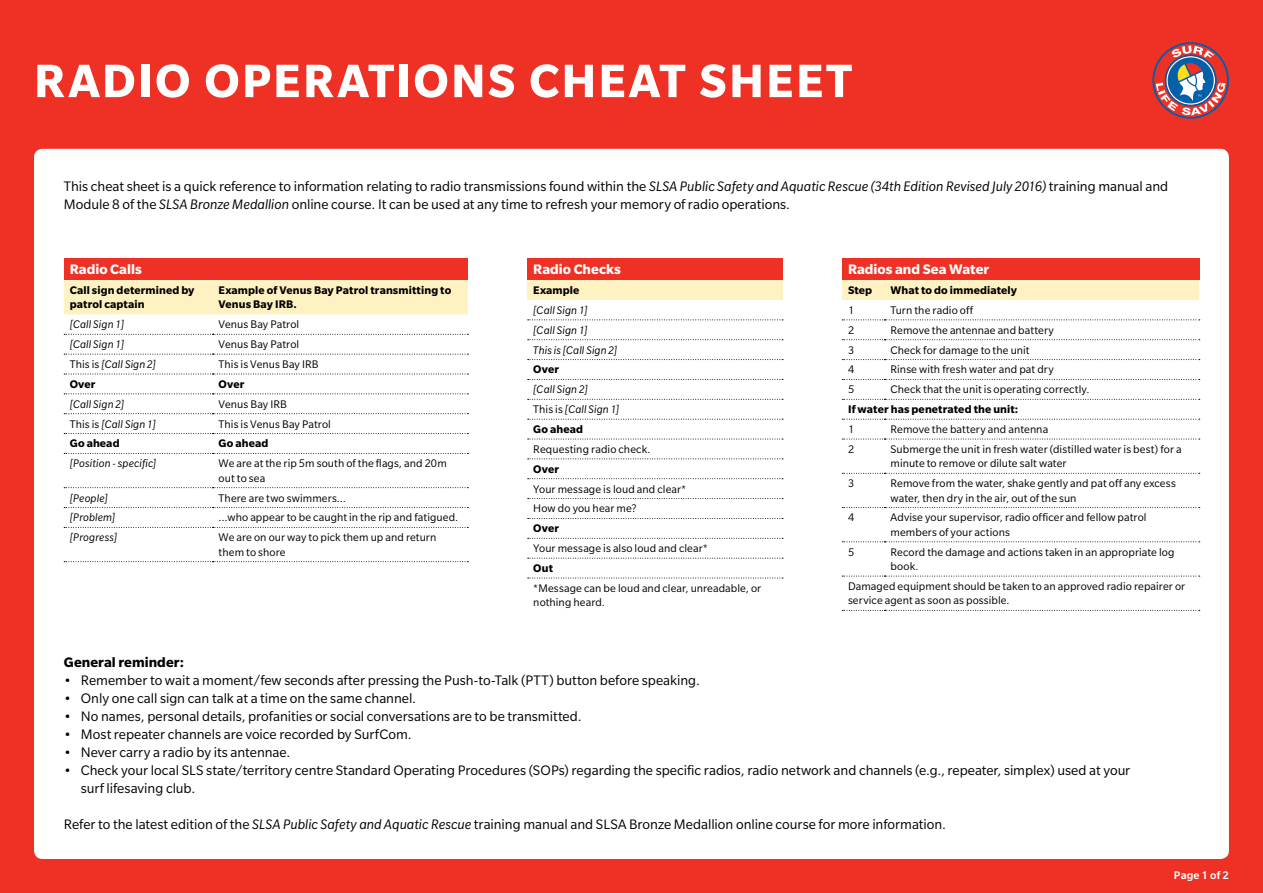
<style>
.page{position:relative;width:1263px;height:893px;background:#ee3124}
.page>*{position:absolute;margin:0;border:0;box-sizing:border-box;transform-origin:0 0}
.t1{font:700 51px "Slate Std";letter-spacing:.045em;color:#fff}
.t2{font:15px/18px "Slate Std";color:#000}
.t3{font:700 15px "Slate Std";letter-spacing:.005em;color:#fff}
.t4{font:700 15px "Slate Std";letter-spacing:.005em;color:#000}
.t5{font:12px/14.4px "Slate Std";letter-spacing:.01em;color:#000}
.t6{font:italic 12px/19.8px "Slate Std";letter-spacing:.01em;color:#000}
.t7{font:700 12px/14.4px "Slate Std";letter-spacing:.01em;color:#000}
.t8{font:500 12px "Slate Std";letter-spacing:.01em;color:#fff}
.s1{font-style:italic}
.s2{font-style:normal}
.s3{font-weight:700;font-style:normal}
</style>
<div class="page">
<div style="left:34px;top:149px;width:1195px;height:710px;background:#fff;border-radius:9px"></div>
<svg style="left:1152px;top:42px;width:77px;height:77px"></svg>
<div style="left:64px;top:258px;width:404px;height:22px;background:#ee3124"></div>
<div style="left:64px;top:280px;width:404px;height:34px;background:#fff2c2"></div>
<svg style="left:64px;top:334px;width:404px;height:1px"></svg>
<svg style="left:64px;top:354px;width:404px;height:1px"></svg>
<svg style="left:64px;top:374px;width:404px;height:1px"></svg>
<svg style="left:64px;top:393px;width:404px;height:1px"></svg>
<svg style="left:64px;top:413px;width:404px;height:1px"></svg>
<svg style="left:64px;top:433px;width:404px;height:1px"></svg>
<svg style="left:64px;top:453px;width:404px;height:1px"></svg>
<svg style="left:64px;top:487px;width:404px;height:1px"></svg>
<svg style="left:64px;top:507px;width:404px;height:1px"></svg>
<svg style="left:64px;top:527px;width:404px;height:1px"></svg>
<svg style="left:64px;top:561px;width:404px;height:1px"></svg>
<div style="left:842px;top:258px;width:357px;height:22px;background:#ee3124"></div>
<div style="left:842px;top:280px;width:357px;height:20px;background:#fff2c2"></div>
<svg style="left:842px;top:319px;width:358px;height:1px"></svg>
<svg style="left:842px;top:339px;width:358px;height:1px"></svg>
<svg style="left:842px;top:359px;width:358px;height:1px"></svg>
<svg style="left:842px;top:379px;width:358px;height:1px"></svg>
<svg style="left:842px;top:610px;width:358px;height:1px"></svg>
<svg style="left:842px;top:399px;width:358px;height:1px"></svg>
<svg style="left:842px;top:419px;width:358px;height:1px"></svg>
<svg style="left:842px;top:439px;width:358px;height:1px"></svg>
<svg style="left:842px;top:473px;width:358px;height:1px"></svg>
<svg style="left:842px;top:507px;width:358px;height:1px"></svg>
<svg style="left:842px;top:541px;width:358px;height:1px"></svg>
<svg style="left:842px;top:576px;width:358px;height:1px"></svg>
<div style="left:527px;top:258px;width:255px;height:22px;background:#ee3124"></div>
<div style="left:527px;top:280px;width:255px;height:20px;background:#fff2c2"></div>
<svg style="left:528px;top:319px;width:255px;height:1px"></svg>
<svg style="left:528px;top:339px;width:255px;height:1px"></svg>
<svg style="left:528px;top:359px;width:255px;height:1px"></svg>
<svg style="left:528px;top:379px;width:255px;height:1px"></svg>
<svg style="left:528px;top:399px;width:255px;height:1px"></svg>
<svg style="left:528px;top:419px;width:255px;height:1px"></svg>
<svg style="left:528px;top:439px;width:255px;height:1px"></svg>
<svg style="left:528px;top:458px;width:255px;height:1px"></svg>
<svg style="left:528px;top:478px;width:255px;height:1px"></svg>
<svg style="left:528px;top:498px;width:255px;height:1px"></svg>
<svg style="left:528px;top:518px;width:255px;height:1px"></svg>
<svg style="left:528px;top:538px;width:255px;height:1px"></svg>
<svg style="left:528px;top:558px;width:255px;height:1px"></svg>
<svg style="left:528px;top:578px;width:255px;height:1px"></svg>
<h1 class="t1" style="left:34px;top:53px;width:820px">RADIO OPERATIONS CHEAT SHEET</h1>
<p class="t2" style="left:64px;top:177px;width:1106px">This cheat sheet is a quick reference to information relating to radio transmissions found within the <span class="s1">SLSA Public Safety and Aquatic Rescue (34th Edition Revised July 2016)</span> training manual and<br>Module 8 of the <span class="s1">SLSA Bronze Medallion</span> online course. It can be used at any time to refresh your memory of radio operations.</p>
<p class="t3" style="left:70px;top:261px;width:74px">Radio Calls</p>
<p class="t7" style="left:70px;top:283px;width:126px">Call sign determined by patrol captain</p>
<p class="t7" style="left:219px;top:283px;width:234px">Example of Venus Bay Patrol transmitting to<br>Venus Bay IRB.</p>
<p class="t6" style="left:70px;top:314px;width:56px">[Call Sign 1]</p>
<p class="t5" style="left:219px;top:317px;width:82px">Venus Bay Patrol</p>
<p class="t6" style="left:70px;top:334px;width:56px">[Call Sign 1]</p>
<p class="t5" style="left:219px;top:337px;width:82px">Venus Bay Patrol</p>
<p class="t6" style="left:70px;top:354px;width:88px"><span class="s2">This is</span> [Call Sign 2]</p>
<p class="t5" style="left:219px;top:357px;width:102px">This is Venus Bay IRB</p>
<p class="t7" style="left:70px;top:377px;width:27px">Over</p>
<p class="t7" style="left:219px;top:377px;width:27px">Over</p>
<p class="t6" style="left:70px;top:394px;width:56px">[Call Sign 2]</p>
<p class="t5" style="left:219px;top:397px;width:70px">Venus Bay IRB</p>
<p class="t6" style="left:70px;top:414px;width:88px"><span class="s2">This is</span> [Call Sign 1]</p>
<p class="t5" style="left:219px;top:416px;width:114px">This is Venus Bay Patrol</p>
<p class="t7" style="left:70px;top:436px;width:51px">Go ahead</p>
<p class="t7" style="left:219px;top:436px;width:51px">Go ahead</p>
<p class="t6" style="left:70px;top:453px;width:88px">[Position - specific]</p>
<p class="t5" style="left:219px;top:456px;width:230px">We are at the rip 5m south of the flags, and 20m out to sea</p>
<p class="t6" style="left:70px;top:488px;width:40px">[People]</p>
<p class="t5" style="left:219px;top:490px;width:129px">There are two swimmers…</p>
<p class="t6" style="left:70px;top:508px;width:47px">[Problem]</p>
<p class="t5" style="left:219px;top:510px;width:241px">…who appear to be caught in the rip and fatigued.</p>
<p class="t6" style="left:70px;top:527px;width:49px">[Progress]</p>
<p class="t5" style="left:219px;top:530px;width:219px">We are on our way to pick them up and return them to shore</p>
<p class="t3" style="left:533px;top:261px;width:89px">Radio Checks</p>
<p class="t7" style="left:533px;top:283px;width:48px">Example</p>
<p class="t6" style="left:533px;top:300px;width:86px">[Call Sign 1]<br>[Call Sign 1]<br>This is [Call Sign 2]</p>
<p class="t7" style="left:533px;top:362px;width:27px">Over</p>
<p class="t6" style="left:533px;top:379px;width:88px">[Call Sign 2]<br><span class="s2">This is</span> [Call Sign 1]<br><span class="s3">Go ahead</span></p>
<p class="t5" style="left:533px;top:442px;width:119px">Requesting radio check.</p>
<p class="t7" style="left:533px;top:462px;width:27px">Over</p>
<p class="t5" style="left:533px;top:479px;width:154px;line-height:19.8px">Your message is loud and clear*<br>How do you hear me?</p>
<p class="t7" style="left:533px;top:521px;width:27px">Over</p>
<p class="t5" style="left:533px;top:541px;width:176px">Your message is also loud and clear*</p>
<p class="t7" style="left:533px;top:561px;width:21px">Out</p>
<p class="t5" style="left:533px;top:581px;width:229px">*Message can be loud and clear, unreadable, or nothing heard.</p>
<p class="t3" style="left:848px;top:261px;width:143px">Radios and Sea Water</p>
<p class="t7" style="left:848px;top:283px;width:26px">Step</p>
<p class="t7" style="left:890px;top:283px;width:128px">What to do immediately</p>
<p class="t5" style="left:848px;top:303px;width:8px">1</p>
<p class="t5" style="left:890px;top:303px;width:84px">Turn the radio off</p>
<p class="t5" style="left:848px;top:323px;width:8px">2</p>
<p class="t5" style="left:890px;top:323px;width:165px">Remove the antennae and battery</p>
<p class="t5" style="left:848px;top:343px;width:8px">3</p>
<p class="t5" style="left:890px;top:343px;width:141px">Check for damage to the unit</p>
<p class="t5" style="left:848px;top:362px;width:8px">4</p>
<p class="t5" style="left:890px;top:362px;width:165px">Rinse with fresh water and pat dry</p>
<p class="t5" style="left:848px;top:382px;width:8px">5</p>
<p class="t5" style="left:890px;top:382px;width:201px">Check that the unit is operating correctly.</p>
<p class="t7" style="left:848px;top:402px;width:172px">If water has penetrated the unit:</p>
<p class="t5" style="left:848px;top:422px;width:8px">1</p>
<p class="t5" style="left:890px;top:422px;width:159px">Remove the battery and antenna</p>
<p class="t5" style="left:848px;top:442px;width:8px">2</p>
<p class="t5" style="left:890px;top:442px;width:293px">Submerge the unit in fresh water (distilled water is best) for a minute to remove or dilute salt water</p>
<p class="t5" style="left:848px;top:476px;width:8px">3</p>
<p class="t5" style="left:890px;top:476px;width:287px">Remove from the water, shake gently and pat off any excess water, then dry in the air, out of the sun</p>
<p class="t5" style="left:848px;top:510px;width:8px">4</p>
<p class="t5" style="left:890px;top:510px;width:258px">Advise your supervisor, radio officer and fellow patrol members of your actions</p>
<p class="t5" style="left:848px;top:545px;width:8px">5</p>
<p class="t5" style="left:890px;top:545px;width:286px">Record the damage and actions taken in an appropriate log book.</p>
<p class="t5" style="left:848px;top:579px;width:339px">Damaged equipment should be taken to an approved radio repairer or service agent as soon as possible.</p>
<p class="t4" style="left:64px;top:654px;width:122px">General reminder:</p>
<p class="t2" style="left:64px;top:671px;width:638px">• Remember to wait a moment/few seconds after pressing the Push-to-Talk (PTT) button before speaking.</p>
<p class="t2" style="left:64px;top:689px;width:354px">• Only one call sign can talk at a time on the same channel.</p>
<p class="t2" style="left:64px;top:707px;width:519px">• No names, personal details, profanities or social conversations are to be transmitted.</p>
<p class="t2" style="left:64px;top:725px;width:349px">• Most repeater channels are voice recorded by SurfCom.</p>
<p class="t2" style="left:64px;top:743px;width:228px">• Never carry a radio by its antennae.</p>
<p class="t2" style="left:81px;top:761px;width:1051px;text-indent:-17px">• Check your local SLS state/territory centre Standard Operating Procedures (SOPs) regarding the specific radios, radio network and channels (e.g., repeater, simplex) used at your surf lifesaving club.</p>
<p class="t2" style="left:64px;top:815px;width:884px">Refer to the latest edition of the <span class="s1">SLSA Public Safety and Aquatic Rescue</span> training manual and SLSA Bronze Medallion online course for more information.</p>
<p class="t8" style="left:1174px;top:868px;width:57px">Page 1 of 2</p>
</div>
